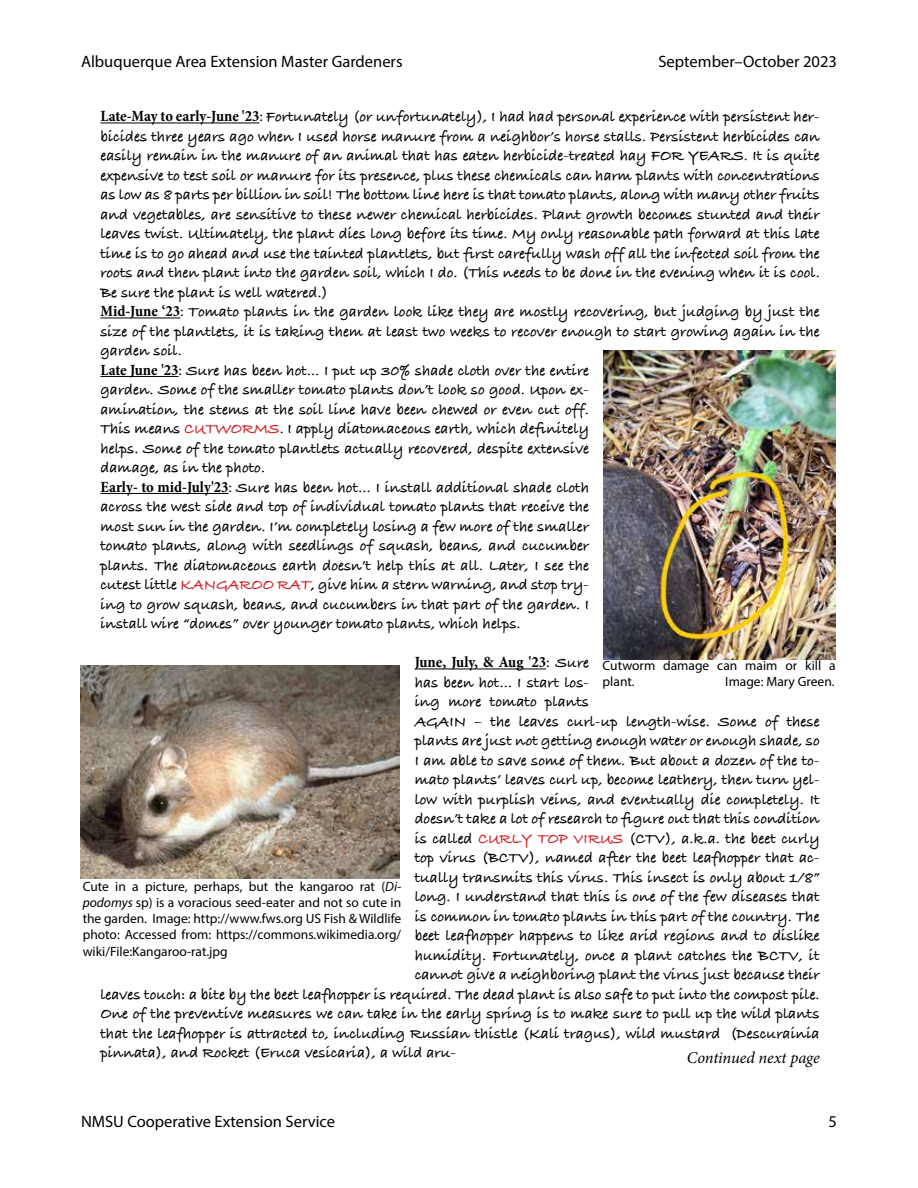
<style>
.page{position:relative;width:918px;height:1188px;background:#fff}
.page>*{position:absolute;margin:0;border:0;box-sizing:border-box;transform-origin:0 0}
.t1{font:16.5px "Myriad Pro";color:#000}
.t2{font:italic 16.5px "Minion Pro";letter-spacing:-.005em;color:#000}
.t3{font:700 15.75px/19.5px "Bradley Hand ITCTT";color:#000}
.t4{font:700 condensed 15.75px "Minion Pro";color:#000}
.t5{font:13.5px/16.2px "Myriad Pro";color:#000}
.s1{font-family:"Minion Pro";font-stretch:condensed}
.s2{font-family:"Minion Pro";font-weight:400}
.s3{color:#d2232a}
.s4{font-weight:400;font-stretch:normal}
.s5{font-family:"Bradley Hand ITCTT";font-stretch:normal}
.s6{font-style:italic}
</style>
<div class="page">
<hr style="left:100px;top:123px;width:159px;height:1px;background:#000">
<hr style="left:100px;top:318px;width:80px;height:1px;background:#000">
<hr style="left:100px;top:376px;width:79px;height:1px;background:#000">
<hr style="left:100px;top:493px;width:129px;height:1px;background:#000">
<hr style="left:415px;top:669px;width:131px;height:1px;background:#000">
<img style="left:603px;top:351px;width:232px;height:309px">
<img style="left:80px;top:666px;width:320px;height:213px">
<p class="t1" style="left:81px;top:52px;width:323px">Albuquerque Area Extension Master Gardeners</p>
<p class="t1" style="left:658px;top:52px;width:180px">September–October 2023</p>
<p class="t3" style="left:100px;top:107px;width:721px"><span class="s1">Late-May to early-June '23</span><span class="s2">:</span> Fortunately (or unfortunately), I had had personal experience with persistent her&shy;bicides three years ago when I used horse manure from a neighbor’s horse stalls. Persistent herbicides can easily remain in the manure of an animal that has eaten herbicide-treated hay FOR YEARS. It is quite expensive to test soil or manure for its presence, plus these chemicals can harm plants with concentrations as low as 8 parts per billion in soil! The bottom line here is that tomato plants, along with many other fruits and vegetables, are sensitive to these newer chemical herbicides. Plant growth becomes stunted and their leaves twist. Ultimately, the plant dies long before its time. My only reasonable path forward at this late time is to go ahead and use the tainted plantlets, but first carefully wash off all the infected soil from the roots and then plant into the garden soil, which I do. (This needs to be done in the evening when it is cool.<br>Be sure the plant is well watered.)<br><span class="s1">Mid-June ‘23</span><span class="s2">:</span> Tomato plants in the garden look like they are mostly recovering, but judging by just the size of the plantlets, it is taking them at least two weeks to recover enough to start growing again in the garden soil.<br><span class="s1">Late June '23</span><span class="s2">:</span> Sure has been hot… I put up 30% shade cloth over the entire<br>garden. Some of the smaller tomato plants don’t look so good. Upon ex-<br>amination, the stems at the soil line have been chewed or even cut off.<br>This means <span class="s3">CUTWORMS</span>. I apply diatomaceous earth, which definitely<br>helps. Some of the tomato plantlets actually recovered, despite extensive<br>damage, as in the photo.<br><span class="s1">Early- to mid-July'23</span><span class="s2">:</span> Sure has been hot… I install additional shade cloth<br>across the west side and top of individual tomato plants that receive the<br>most sun in the garden. I’m completely losing a few more of the smaller<br>tomato plants, along with seedlings of squash, beans, and cucumber<br>plants. The diatomaceous earth doesn’t help this at all. Later, I see the<br>cutest little <span class="s3">KANGAROO RAT</span>, give him a stern warning, and stop try-<br>ing to grow squash, beans, and cucumbers in that part of the garden. I<br>install wire “domes” over younger tomato plants, which helps.</p>
<p class="t4" style="left:415px;top:651px;width:176px">June, July, &amp; Aug '23<span class="s4">:</span> <span class="s5">Sure</span></p>
<p class="t3" style="left:415px;top:672px;width:176px">has been hot… I start los-</p>
<p class="t3" style="left:415px;top:692px;width:176px">ing more tomato plants</p>
<p class="t3" style="left:415px;top:711px;width:406px">AGAIN – the leaves curl-up length-wise. Some of these</p>
<p class="t3" style="left:415px;top:731px;width:407px">plants are just not getting enough water or enough shade, so</p>
<p class="t3" style="left:415px;top:750px;width:406px">I am able to save some of them. But about a dozen of the to-</p>
<p class="t3" style="left:415px;top:770px;width:406px">mato plants’ leaves curl up, become leathery, then turn yel-</p>
<p class="t3" style="left:415px;top:789px;width:406px">low with purplish veins, and eventually die completely. It</p>
<p class="t3" style="left:415px;top:809px;width:407px">doesn’t take a lot of research to figure out that this condition</p>
<p class="t3" style="left:415px;top:828px;width:407px">is called <span class="s3">CURLY TOP VIRUS</span> (CTV), a.k.a. the beet curly</p>
<p class="t3" style="left:415px;top:848px;width:407px">top virus (BCTV), named after the beet leafhopper that ac-</p>
<p class="t3" style="left:415px;top:867px;width:406px">tually transmits this virus. This insect is only about 1/8”</p>
<p class="t3" style="left:415px;top:887px;width:406px">long. I understand that this is one of the few diseases that</p>
<p class="t3" style="left:415px;top:906px;width:406px">is common in tomato plants in this part of the country. The</p>
<p class="t3" style="left:415px;top:926px;width:407px">beet leafhopper happens to like arid regions and to dislike</p>
<p class="t3" style="left:415px;top:945px;width:406px">humidity. Fortunately, once a plant catches the BCTV, it</p>
<p class="t3" style="left:415px;top:965px;width:407px">cannot give a neighboring plant the virus just because their</p>
<p class="t3" style="left:100px;top:984px;width:721px">leaves touch: a bite by the beet leafhopper is required. The dead plant is also safe to put into the compost pile.</p>
<p class="t3" style="left:100px;top:1004px;width:721px">One of the preventive measures we can take in the early spring is to make sure to pull up the wild plants</p>
<p class="t3" style="left:100px;top:1023px;width:721px">that the leafhopper is attracted to, including Russian thistle (Kali tragus), wild mustard (Descurainia</p>
<p class="t3" style="left:100px;top:1043px;width:357px">pinnata), and Rocket (Eruca vesicaria), a wild aru-</p>
<p class="t2" style="left:687px;top:1046px;width:134px">Continued next page</p>
<p class="t5" style="left:603px;top:657px;width:235px">Cutworm damage can maim or kill a plant.</p>
<p class="t5" style="left:725px;top:673px;width:111px">Image: Mary Green.</p>
<p class="t5" style="left:83px;top:878px;width:320px;text-align:justify">Cute in a picture, perhaps, but the kangaroo rat (<span class="s6">Di&shy;podomys</span> sp) is a voracious seed-eater and not so cute in the garden. Image: http://www.fws.org US Fish &amp; Wildlife photo: Accessed from: https://commons.wikimedia.org/ wiki/File:Kangaroo-rat.jpg</p>
<p class="t1" style="left:81px;top:1111px;width:256px">NMSU Cooperative Extension Service</p>
<p class="t1" style="left:829px;top:1111px;width:10px">5</p>
</div>
